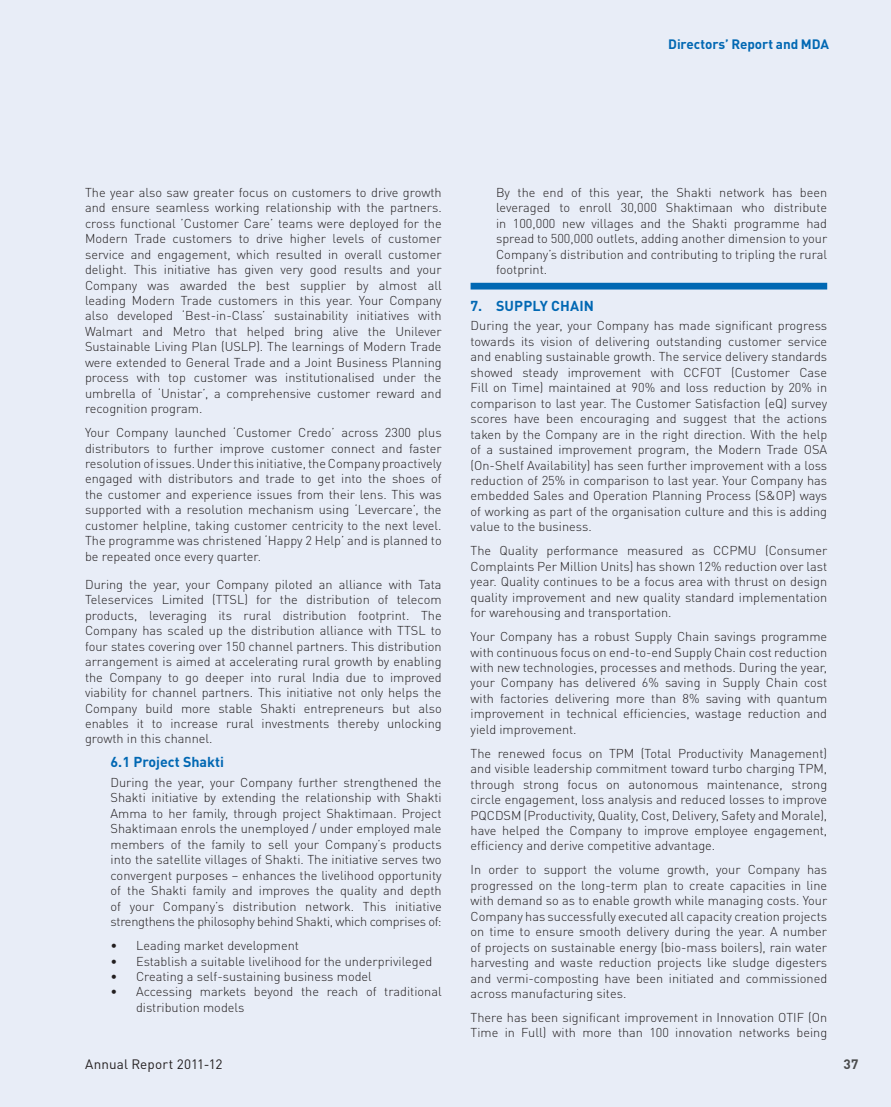
<style>
.page{position:relative;width:891px;height:1107px;background:#e8edf7}
.page>*{position:absolute;margin:0;border:0;box-sizing:border-box;transform-origin:0 0}
.t1{font:700 14.25px "DIN Pro";color:#0168b3}
.t2{font:700 13.5px "DIN Pro";letter-spacing:-.01em;color:#0168b3}
.t3{font:13.5px "DIN Pro";letter-spacing:.01em;color:#231f20}
.t4{font:700 13.5px "DIN Pro";color:#4b4c4d}
.t5{font:300 12.75px/15.5px "DIN Pro";color:#231f20;text-align:justify}
</style>
<div class="page">
<div style="left:471px;top:283px;width:356px;height:7px;background:#0168b3"></div>
<p class="t2" style="left:668px;top:32px;width:162px">Directors’ Report and MDA</p>
<p class="t5" style="left:85px;top:183px;width:358px">The year also saw greater focus on customers to drive growth and ensure seamless working relationship with the partners. cross functional ’Customer Care’ teams were deployed for the Modern Trade customers to drive higher levels of customer service and engagement, which resulted in overall customer delight. This initiative has given very good results and your Company was awarded the best supplier by almost all leading Modern Trade customers in this year. Your Company also developed ‘Best-in-Class’ sustainability initiatives with Walmart and Metro that helped bring alive the Unilever Sustainable Living Plan (USLP). The learnings of Modern Trade were extended to General Trade and a Joint Business Planning process with top customer was institutionalised under the umbrella of ‘Unistar’, a comprehensive customer reward and recognition program.</p>
<p class="t5" style="left:85px;top:424px;width:358px">Your Company launched ‘Customer Credo’ across 2300 plus distributors to further improve customer connect and faster resolution of issues. Under this initiative, the Company proactively engaged with distributors and trade to get into the shoes of the customer and experience issues from their lens. This was supported with a resolution mechanism using ‘Levercare’, the customer helpline, taking customer centricity to the next level.<br>The programme was christened ‘Happy 2 Help’ and is planned to be repeated once every quarter.</p>
<p class="t5" style="left:85px;top:576px;width:358px">During the year, your Company piloted an alliance with Tata Teleservices Limited (TTSL) for the distribution of telecom products, leveraging its rural distribution footprint. The Company has scaled up the distribution alliance with TTSL to four states covering over 150 channel partners. This distribution arrangement is aimed at accelerating rural growth by enabling the Company to go deeper into rural India due to improved viability for channel partners. This initiative not only helps the Company build more stable Shakti entrepreneurs but also enables it to increase rural investments thereby unlocking growth in this channel.</p>
<p class="t1" style="left:111px;top:750px;width:115px">6.1 Project Shakti</p>
<p class="t5" style="left:111px;top:774px;width:333px">During the year, your Company further strengthened the Shakti initiative by extending the relationship with Shakti Amma to her family, through project Shaktimaan. Project Shaktimaan enrols the unemployed / under employed male members of the family to sell your Company’s products into the satellite villages of Shakti. The initiative serves two convergent purposes – enhances the livelihood opportunity of the Shakti family and improves the quality and depth of your Company’s distribution network. This initiative strengthens the philosophy behind Shakti, which comprises of:</p>
<p class="t5" style="left:111px;top:937px;width:190px">• Leading market development</p>
<p class="t5" style="left:111px;top:952px;width:323px">• Establish a suitable livelihood for the underprivileged</p>
<p class="t5" style="left:111px;top:968px;width:263px">• Creating a self-sustaining business model</p>
<p class="t5" style="left:136px;top:983px;width:307px;text-indent:-26px">• Accessing markets beyond the reach of traditional distribution models</p>
<p class="t5" style="left:496px;top:183px;width:333px">By the end of this year, the Shakti network has been leveraged to enroll 30,000 Shaktimaan who distribute in 100,000 new villages and the Shakti programme had spread to 500,000 outlets, adding another dimension to your Company’s distribution and contributing to tripling the rural footprint.</p>
<p class="t1" style="left:471px;top:294px;width:125px">7. SUPPLY CHAIN</p>
<p class="t5" style="left:471px;top:317px;width:358px">During the year, your Company has made significant progress towards its vision of delivering outstanding customer service and enabling sustainable growth. The service delivery standards showed steady improvement with CCFOT (Customer Case Fill on Time) maintained at 90% and loss reduction by 20% in comparison to last year. The Customer Satisfaction (eQ) survey scores have been encouraging and suggest that the actions taken by the Company are in the right direction. With the help of a sustained improvement program, the Modern Trade OSA (On-Shelf Availability) has seen further improvement with a loss reduction of 25% in comparison to last year. Your Company has embedded Sales and Operation Planning Process (S&amp;OP) ways of working as part of the organisation culture and this is adding value to the business.</p>
<p class="t5" style="left:471px;top:542px;width:358px">The Quality performance measured as CCPMU (Consumer Complaints Per Million Units) has shown 12% reduction over last year. Quality continues to be a focus area with thrust on design quality improvement and new quality standard implementation for warehousing and transportation.</p>
<p class="t5" style="left:471px;top:628px;width:358px">Your Company has a robust Supply Chain savings programme with continuous focus on end-to-end Supply Chain cost reduction with new technologies, processes and methods. During the year, your Company has delivered 6% saving in Supply Chain cost with factories delivering more than 8% saving with quantum improvement in technical efficiencies, wastage reduction and yield improvement.</p>
<p class="t5" style="left:471px;top:744px;width:358px">The renewed focus on TPM (Total Productivity Management) and visible leadership commitment toward turbo charging TPM, through strong focus on autonomous maintenance, strong circle engagement, loss analysis and reduced losses to improve PQCDSM (Productivity, Quality, Cost, Delivery, Safety and Morale), have helped the Company to improve employee engagement, efficiency and derive competitive advantage.</p>
<p class="t5" style="left:471px;top:861px;width:358px">In order to support the volume growth, your Company has progressed on the long-term plan to create capacities in line with demand so as to enable growth while managing costs. Your Company has successfully executed all capacity creation projects on time to ensure smooth delivery during the year. A number of projects on sustainable energy (bio-mass boilers), rain water harvesting and waste reduction projects like sludge digesters and vermi-composting have been initiated and commissioned across manufacturing sites.</p>
<p class="t5" style="left:471px;top:1009px;width:358px">There has been significant improvement in Innovation OTIF (On<br>Time in Full) with more than 100 innovation networks being</p>
<p class="t3" style="left:85px;top:1053px;width:139px">Annual Report 2011-12</p>
<p class="t4" style="left:843px;top:1053px;width:16px">37</p>
</div>
